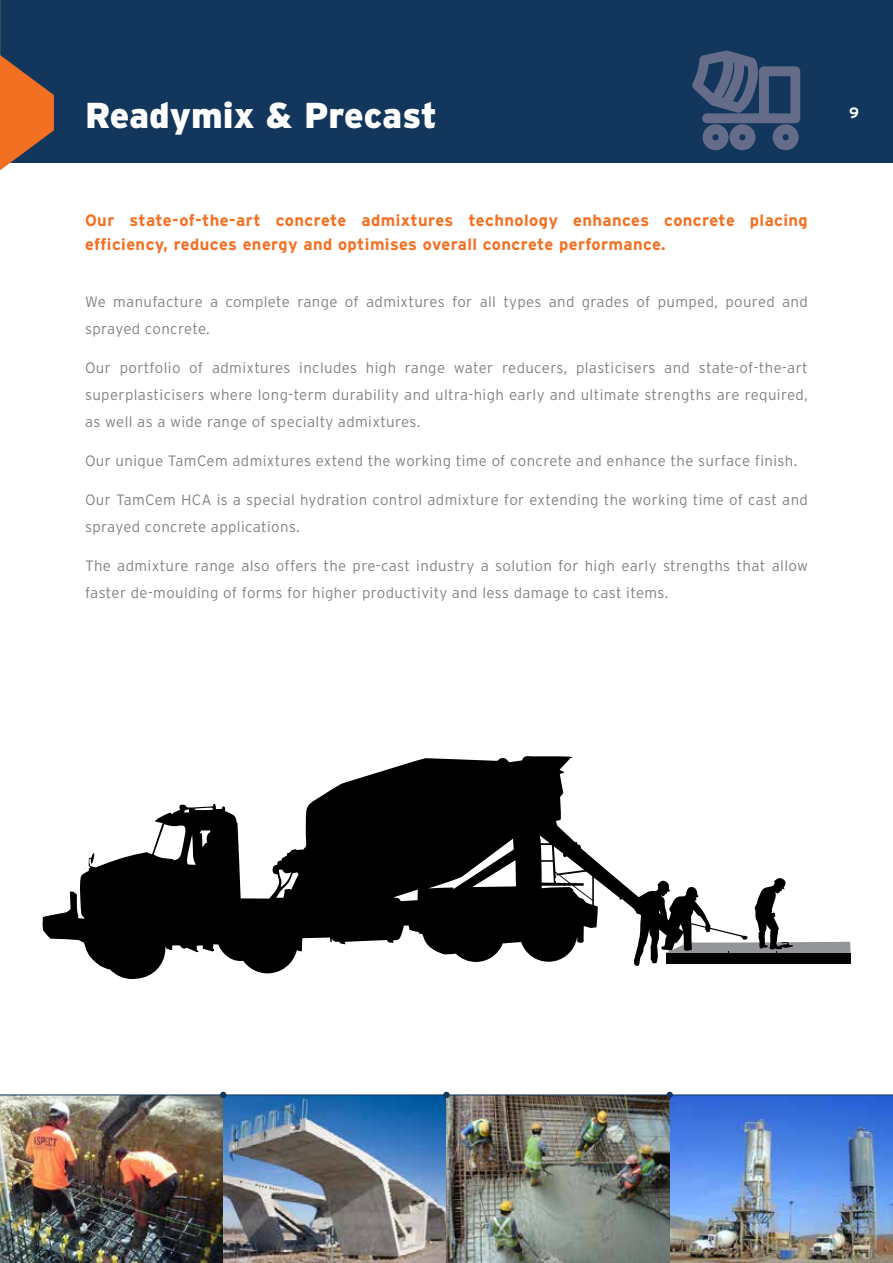
<style>
.page{position:relative;width:893px;height:1263px;background:#fff}
.page>*{position:absolute;margin:0;border:0;box-sizing:border-box;transform-origin:0 0}
.t1{font:900 36px "Interstate";color:#fff}
.t2{font:700 16.5px/24px "Interstate";letter-spacing:.025em;color:#f36f21}
.t3{font:300 15px/27px "Interstate";letter-spacing:.025em;color:#808285}
.t4{font:700 15px "Interstate";color:#fff}
</style>
<div class="page">
<div style="left:0;top:0;width:893px;height:162px;background:#12365c"></div>
<svg style="left:692px;top:51px;width:108px;height:99px"></svg>
<img style="left:0;top:1095px;width:893px;height:168px">
<svg style="left:0;top:55px;width:54px;height:115px"></svg>
<svg style="left:43px;top:756px;width:529px;height:223px;fill:#000"></svg>
<svg style="left:460px;top:761px;width:390px;height:206px"></svg>
<svg style="left:220px;top:1092px;width:6px;height:6px"></svg>
<div style="left:443px;top:1092px;width:7px;height:6px;background:#12365c;border-radius:50%"></div>
<div style="left:666px;top:1092px;width:7px;height:6px;background:#12365c;border-radius:50%"></div>
<hr style="left:0;top:1094px;width:893px;height:1px;background:#12365c">
<h1 class="t1" style="left:85px;top:93px;width:353px">Readymix &amp; Precast</h1>
<p class="t4" style="left:849px;top:104px;width:11px">9</p>
<p class="t2" style="left:85px;top:208px;width:724px">Our state-of-the-art concrete admixtures technology enhances concrete placing efficiency, reduces energy and optimises overall concrete performance.</p>
<p class="t3" style="left:85px;top:288px;width:724px">We manufacture a complete range of admixtures for all types and grades of pumped, poured and sprayed concrete.</p>
<p class="t3" style="left:85px;top:354px;width:724px;text-align:justify">Our portfolio of admixtures includes high range water reducers, plasticisers and state-of-the-art superplasticisers where long-term durability and ultra-high early and ultimate strengths are required, as well as a wide range of specialty admixtures.</p>
<p class="t3" style="left:85px;top:447px;width:714px">Our unique TamCem admixtures extend the working time of concrete and enhance the surface finish.</p>
<p class="t3" style="left:85px;top:486px;width:724px">Our TamCem HCA is a special hydration control admixture for extending the working time of cast and sprayed concrete applications.</p>
<p class="t3" style="left:85px;top:552px;width:724px">The admixture range also offers the pre-cast industry a solution for high early strengths that allow faster de-moulding of forms for higher productivity and less damage to cast items.</p>
</div>
